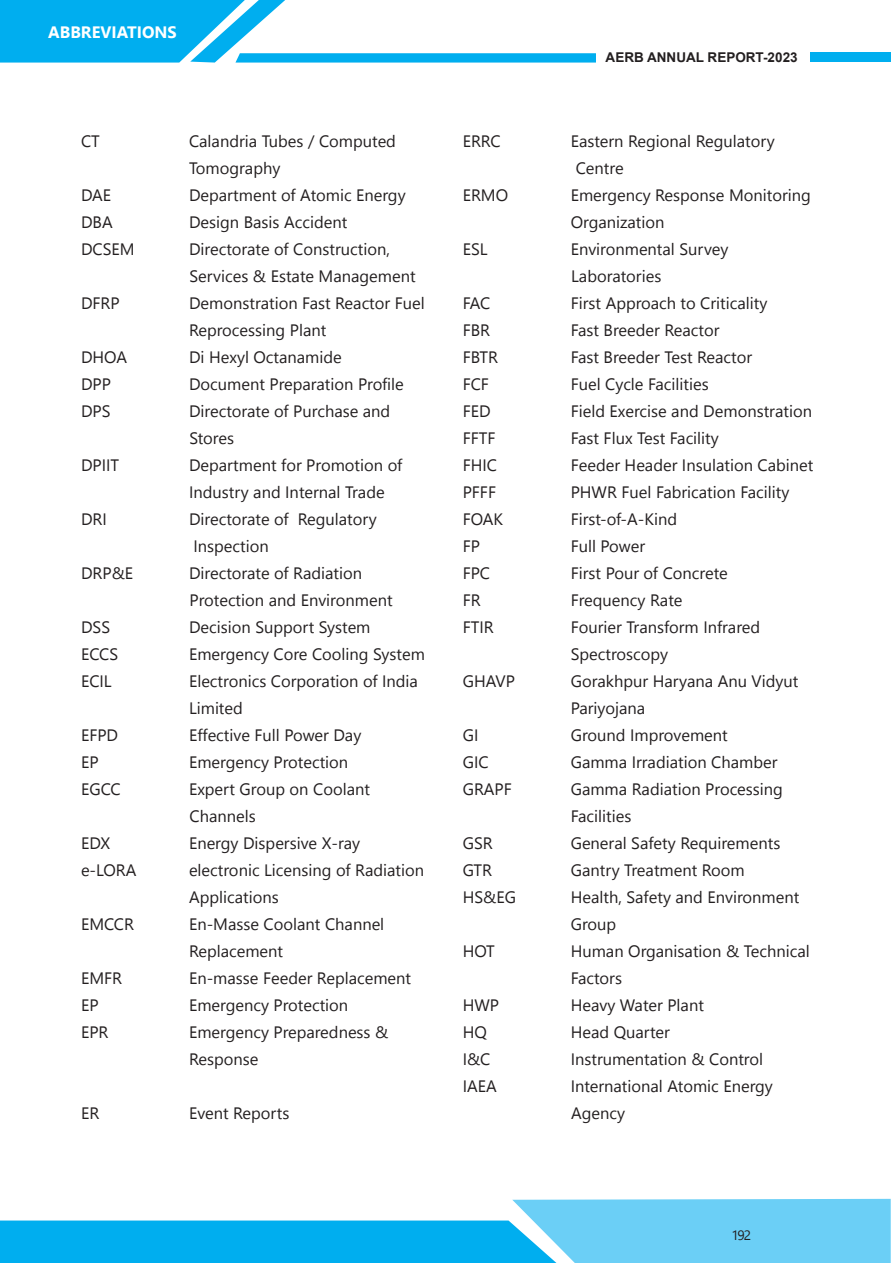
<style>
.page{position:relative;width:893px;height:1263px;background:#fff}
.page>*{position:absolute;margin:0;border:0;box-sizing:border-box;transform-origin:0 0}
.Body_Text_11{font:16.5px/27px "Nirmala UI";color:#231f20}
.Sub-Headline{font:700 16.5px "Nirmala UI";color:#fff}
.t1{font:700 13.5px "Arial";color:#231f20}
.t2{font:13.5px "Nirmala UI";color:#231f20}
</style>
<div class="page">
<svg style="left:0;top:1199px;width:891px;height:64px"></svg>
<div style="left:810px;top:53px;width:81px;height:9px;background:#00aeef"></div>
<svg style="left:0;top:0;width:596px;height:63px"></svg>
<p class="Sub-Headline" style="left:48px;top:18px;width:130px">ABBREVIATIONS</p>
<p class="Body_Text_11" style="left:81px;top:127px;width:20px">CT</p>
<p class="Body_Text_11" style="left:189px;top:127px;width:208px">Calandria Tubes / Computed<br>Tomography</p>
<p class="Body_Text_11" style="left:81px;top:181px;width:32px">DAE</p>
<p class="Body_Text_11" style="left:189px;top:181px;width:218px">Department of Atomic Energy</p>
<p class="Body_Text_11" style="left:81px;top:208px;width:33px">DBA</p>
<p class="Body_Text_11" style="left:189px;top:208px;width:160px">Design Basis Accident</p>
<p class="Body_Text_11" style="left:81px;top:235px;width:55px">DCSEM</p>
<p class="Body_Text_11" style="left:189px;top:235px;width:228px">Directorate of Construction,<br>Services &amp; Estate Management</p>
<p class="Body_Text_11" style="left:81px;top:289px;width:40px">DFRP</p>
<p class="Body_Text_11" style="left:189px;top:289px;width:237px">Demonstration Fast Reactor Fuel<br>Reprocessing Plant</p>
<p class="Body_Text_11" style="left:81px;top:343px;width:48px">DHOA</p>
<p class="Body_Text_11" style="left:189px;top:343px;width:154px">Di Hexyl Octanamide</p>
<p class="Body_Text_11" style="left:81px;top:370px;width:32px">DPP</p>
<p class="Body_Text_11" style="left:189px;top:370px;width:216px">Document Preparation Profile</p>
<p class="Body_Text_11" style="left:81px;top:397px;width:31px">DPS</p>
<p class="Body_Text_11" style="left:189px;top:397px;width:203px">Directorate of Purchase and<br>Stores</p>
<p class="Body_Text_11" style="left:81px;top:451px;width:40px">DPIIT</p>
<p class="Body_Text_11" style="left:189px;top:451px;width:215px">Department for Promotion of<br>Industry and Internal Trade</p>
<p class="Body_Text_11" style="left:81px;top:505px;width:27px">DRI</p>
<p class="Body_Text_11" style="left:189px;top:505px;width:189px">Directorate of Regulatory<br>Inspection</p>
<p class="Body_Text_11" style="left:81px;top:559px;width:54px">DRP&amp;E</p>
<p class="Body_Text_11" style="left:189px;top:559px;width:205px">Directorate of Radiation<br>Protection and Environment</p>
<p class="Body_Text_11" style="left:81px;top:613px;width:31px">DSS</p>
<p class="Body_Text_11" style="left:189px;top:613px;width:183px">Decision Support System</p>
<p class="Body_Text_11" style="left:81px;top:640px;width:39px">ECCS</p>
<p class="Body_Text_11" style="left:189px;top:640px;width:237px">Emergency Core Cooling System</p>
<p class="Body_Text_11" style="left:81px;top:667px;width:32px">ECIL</p>
<p class="Body_Text_11" style="left:189px;top:667px;width:230px">Electronics Corporation of India<br>Limited</p>
<p class="Body_Text_11" style="left:81px;top:721px;width:39px">EFPD</p>
<p class="Body_Text_11" style="left:189px;top:721px;width:174px">Effective Full Power Day</p>
<p class="Body_Text_11" style="left:81px;top:748px;width:19px">EP</p>
<p class="Body_Text_11" style="left:189px;top:748px;width:161px">Emergency Protection</p>
<p class="Body_Text_11" style="left:81px;top:775px;width:41px">EGCC</p>
<p class="Body_Text_11" style="left:189px;top:775px;width:183px">Expert Group on Coolant<br>Channels</p>
<p class="Body_Text_11" style="left:81px;top:829px;width:31px">EDX</p>
<p class="Body_Text_11" style="left:189px;top:829px;width:173px">Energy Dispersive X-ray</p>
<p class="Body_Text_11" style="left:81px;top:856px;width:57px">e-LORA</p>
<p class="Body_Text_11" style="left:189px;top:856px;width:237px">electronic Licensing of Radiation<br>Applications</p>
<p class="Body_Text_11" style="left:81px;top:910px;width:55px">EMCCR</p>
<p class="Body_Text_11" style="left:189px;top:910px;width:197px">En-Masse Coolant Channel<br>Replacement</p>
<p class="Body_Text_11" style="left:81px;top:964px;width:43px">EMFR</p>
<p class="Body_Text_11" style="left:189px;top:964px;width:224px">En-masse Feeder Replacement</p>
<p class="Body_Text_11" style="left:81px;top:991px;width:19px">EP</p>
<p class="Body_Text_11" style="left:189px;top:991px;width:161px">Emergency Protection</p>
<p class="Body_Text_11" style="left:81px;top:1018px;width:29px">EPR</p>
<p class="Body_Text_11" style="left:189px;top:1018px;width:201px">Emergency Preparedness &amp;<br>Response</p>
<p class="Body_Text_11" style="left:81px;top:1099px;width:20px">ER</p>
<p class="Body_Text_11" style="left:189px;top:1099px;width:102px">Event Reports</p>
<p class="t1" style="left:606px;top:48px;width:194px">AERB ANNUAL REPORT-2023</p>
<p class="Body_Text_11" style="left:463px;top:127px;width:40px">ERRC</p>
<p class="Body_Text_11" style="left:576px;top:127px;width:201px;text-indent:-5px">Eastern Regional Regulatory<br>Centre</p>
<p class="Body_Text_11" style="left:463px;top:181px;width:47px">ERMO</p>
<p class="Body_Text_11" style="left:571px;top:181px;width:242px">Emergency Response Monitoring<br>Organization</p>
<p class="Body_Text_11" style="left:463px;top:235px;width:26px">ESL</p>
<p class="Body_Text_11" style="left:571px;top:235px;width:159px">Environmental Survey<br>Laboratories</p>
<p class="Body_Text_11" style="left:463px;top:289px;width:29px">FAC</p>
<p class="Body_Text_11" style="left:571px;top:289px;width:198px">First Approach to Criticality</p>
<p class="Body_Text_11" style="left:463px;top:316px;width:29px">FBR</p>
<p class="Body_Text_11" style="left:571px;top:316px;width:150px">Fast Breeder Reactor</p>
<p class="Body_Text_11" style="left:463px;top:343px;width:37px">FBTR</p>
<p class="Body_Text_11" style="left:571px;top:343px;width:183px">Fast Breeder Test Reactor</p>
<p class="Body_Text_11" style="left:463px;top:370px;width:28px">FCF</p>
<p class="Body_Text_11" style="left:571px;top:370px;width:140px">Fuel Cycle Facilities</p>
<p class="Body_Text_11" style="left:463px;top:397px;width:29px">FED</p>
<p class="Body_Text_11" style="left:571px;top:397px;width:243px">Field Exercise and Demonstration</p>
<p class="Body_Text_11" style="left:463px;top:424px;width:34px">FFTF</p>
<p class="Body_Text_11" style="left:571px;top:424px;width:150px">Fast Flux Test Facility</p>
<p class="Body_Text_11" style="left:463px;top:451px;width:36px">FHIC</p>
<p class="Body_Text_11" style="left:571px;top:451px;width:244px">Feeder Header Insulation Cabinet</p>
<p class="Body_Text_11" style="left:463px;top:478px;width:35px">PFFF</p>
<p class="Body_Text_11" style="left:571px;top:478px;width:220px">PHWR Fuel Fabrication Facility</p>
<p class="Body_Text_11" style="left:463px;top:505px;width:42px">FOAK</p>
<p class="Body_Text_11" style="left:571px;top:505px;width:108px">First-of-A-Kind</p>
<p class="Body_Text_11" style="left:463px;top:532px;width:19px">FP</p>
<p class="Body_Text_11" style="left:571px;top:532px;width:76px">Full Power</p>
<p class="Body_Text_11" style="left:463px;top:559px;width:29px">FPC</p>
<p class="Body_Text_11" style="left:571px;top:559px;width:159px">First Pour of Concrete</p>
<p class="Body_Text_11" style="left:463px;top:586px;width:19px">FR</p>
<p class="Body_Text_11" style="left:571px;top:586px;width:113px">Frequency Rate</p>
<p class="Body_Text_11" style="left:463px;top:613px;width:33px">FTIR</p>
<p class="Body_Text_11" style="left:571px;top:613px;width:191px">Fourier Transform Infrared<br>Spectroscopy</p>
<p class="Body_Text_11" style="left:463px;top:667px;width:54px">GHAVP</p>
<p class="Body_Text_11" style="left:571px;top:667px;width:229px">Gorakhpur Haryana Anu Vidyut<br>Pariyojana</p>
<p class="Body_Text_11" style="left:463px;top:721px;width:17px">GI</p>
<p class="Body_Text_11" style="left:571px;top:721px;width:159px">Ground Improvement</p>
<p class="Body_Text_11" style="left:463px;top:748px;width:27px">GIC</p>
<p class="Body_Text_11" style="left:571px;top:748px;width:208px">Gamma Irradiation Chamber</p>
<p class="Body_Text_11" style="left:463px;top:775px;width:51px">GRAPF</p>
<p class="Body_Text_11" style="left:571px;top:775px;width:214px">Gamma Radiation Processing<br>Facilities</p>
<p class="Body_Text_11" style="left:463px;top:829px;width:31px">GSR</p>
<p class="Body_Text_11" style="left:571px;top:829px;width:211px">General Safety Requirements</p>
<p class="Body_Text_11" style="left:463px;top:856px;width:31px">GTR</p>
<p class="Body_Text_11" style="left:571px;top:856px;width:176px">Gantry Treatment Room</p>
<p class="Body_Text_11" style="left:463px;top:883px;width:55px">HS&amp;EG</p>
<p class="Body_Text_11" style="left:571px;top:883px;width:230px">Health, Safety and Environment<br>Group</p>
<p class="Body_Text_11" style="left:463px;top:937px;width:34px">HOT</p>
<p class="Body_Text_11" style="left:571px;top:937px;width:241px">Human Organisation &amp; Technical<br>Factors</p>
<p class="Body_Text_11" style="left:463px;top:991px;width:38px">HWP</p>
<p class="Body_Text_11" style="left:571px;top:991px;width:135px">Heavy Water Plant</p>
<p class="Body_Text_11" style="left:463px;top:1018px;width:26px">HQ</p>
<p class="Body_Text_11" style="left:571px;top:1018px;width:101px">Head Quarter</p>
<p class="Body_Text_11" style="left:463px;top:1045px;width:29px">I&amp;C</p>
<p class="Body_Text_11" style="left:571px;top:1045px;width:194px">Instrumentation &amp; Control</p>
<p class="Body_Text_11" style="left:463px;top:1072px;width:36px">IAEA</p>
<p class="Body_Text_11" style="left:571px;top:1072px;width:204px">International Atomic Energy<br>Agency</p>
<p class="t2" style="left:731px;top:1224px;width:21px">192</p>
</div>
